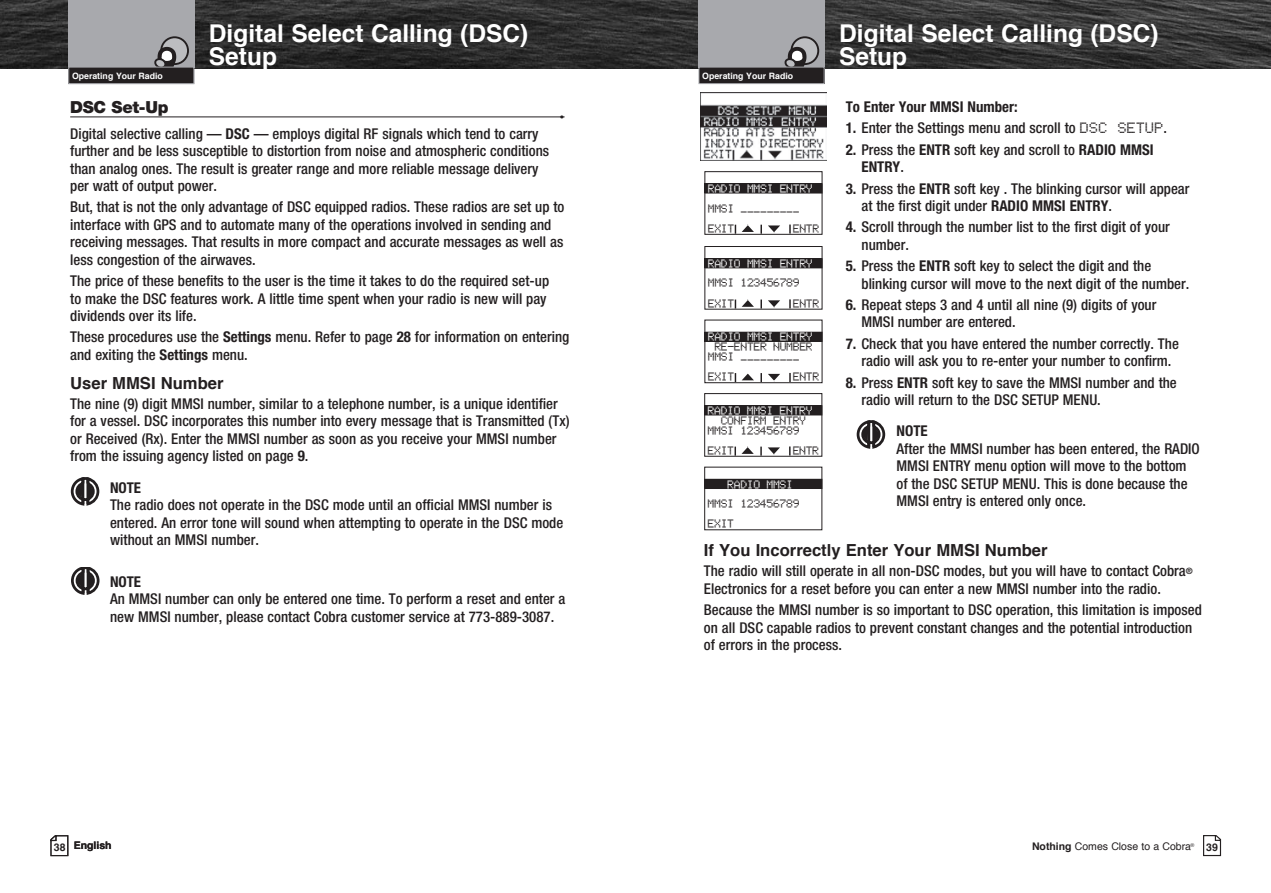
<style>
.page{position:relative;width:1271px;height:893px;background:#fff}
.page>*{position:absolute;margin:0;border:0;box-sizing:border-box;transform-origin:0 0}
.t1{font:700 24.5px/22.8px "Helvetica";color:#fff}
.Subhead_2{font:700 16.62px "Helvetica";color:#231f20}
.Subhead_1{font:900 16.62px "Helvetica Neue LT Std";letter-spacing:-.02em;color:#231f20}
.Body_Condensed{font:500 condensed 14.88px/17.5px "Helvetica Neue LT Std";color:#231f20}
.Note{font:500 condensed 14.88px/17.5px "Helvetica Neue LT Std";color:#231f20}
.Subhead_3{font:700 condensed 14.88px "Helvetica Neue LT Std";color:#231f20}
.Subhead_1-2{font:700 14px "Helvetica";color:#231f20}
.t2{font:10.67px/19.6px "Electronic Highway Sign";color:#fff}
.t3{font:10.67px/19.6px "Electronic Highway Sign";color:#231f20}
.t4{font:10.5px "Helvetica";color:#231f20}
.body{font:700 10.5px "Helvetica";color:#231f20}
.t5{font:700 8.75px "Helvetica";color:#fff}
.s1{font-weight:700}
.s2{font-family:"Bubbledot ICG Fine Positive";font-weight:400;font-stretch:normal;font-size:16.62px}
.s3{color:#231f20}
.s4{color:#fff}
</style>
<div class="page">
<svg style="left:50px;top:835px;width:19px;height:21px"></svg>
<svg style="left:635px;top:0;width:635px;height:68px;background:#383838"></svg>
<svg style="left:1203px;top:835px;width:18px;height:21px"></svg>
<img style="left:0;top:0;width:635px;height:68px">
<div style="left:68px;top:0;width:126px;height:68px;background:#a8a9ad"></div>
<svg style="left:161px;top:37px;width:27px;height:27px"></svg>
<div style="left:160px;top:36px;width:29px;height:29px;border:2px solid #231f20;border-radius:50%"></div>
<svg style="left:154px;top:47px;width:35px;height:20px"></svg>
<div style="left:69px;top:67px;width:125px;height:17px;background:#231f20"></div>
<div style="left:68px;top:67px;width:126px;height:17px;border:1px solid #a8a9ad"></div>
<div style="left:698px;top:0;width:126px;height:68px;background:#a8a9ad"></div>
<svg style="left:791px;top:37px;width:27px;height:27px"></svg>
<div style="left:790px;top:36px;width:29px;height:29px;border:2px solid #231f20;border-radius:50%"></div>
<svg style="left:784px;top:47px;width:22px;height:20px"></svg>
<div style="left:699px;top:67px;width:125px;height:17px;background:#231f20"></div>
<div style="left:698px;top:67px;width:126px;height:17px;border:1px solid #a8a9ad"></div>
<hr style="left:70px;top:116px;width:494px;height:1px;background:#231f20">
<svg style="left:71px;top:567px;width:29px;height:28px"></svg>
<img style="left:700px;top:93px;width:126px;height:67px">
<div style="left:704px;top:171px;width:118px;height:64px;border:1px solid #231f20"></div>
<svg style="left:760px;top:225px;width:2px;height:9px"></svg>
<div style="left:705px;top:184px;width:117px;height:9px;background:#231f20"></div>
<div style="left:704px;top:183px;width:118px;height:10px;border:1px solid #231f20"></div>
<svg style="left:768px;top:225px;width:12px;height:8px"></svg>
<svg style="left:734px;top:224px;width:20px;height:10px"></svg>
<div style="left:704px;top:246px;width:118px;height:63px;border:1px solid #231f20"></div>
<svg style="left:760px;top:299px;width:2px;height:9px"></svg>
<div style="left:705px;top:259px;width:117px;height:9px;background:#231f20"></div>
<div style="left:704px;top:258px;width:118px;height:10px;border:1px solid #231f20"></div>
<svg style="left:768px;top:300px;width:12px;height:8px"></svg>
<svg style="left:734px;top:299px;width:20px;height:9px"></svg>
<div style="left:704px;top:320px;width:118px;height:63px;border:1px solid #231f20"></div>
<svg style="left:760px;top:373px;width:2px;height:9px"></svg>
<div style="left:705px;top:332px;width:117px;height:9px;background:#231f20"></div>
<div style="left:704px;top:332px;width:118px;height:10px;border:1px solid #231f20"></div>
<svg style="left:768px;top:374px;width:12px;height:7px"></svg>
<svg style="left:734px;top:373px;width:20px;height:9px"></svg>
<div style="left:704px;top:393px;width:118px;height:63px;border:1px solid #231f20"></div>
<div style="left:704px;top:406px;width:118px;height:9px;background:#231f20"></div>
<div style="left:704px;top:405px;width:118px;height:10px;border:1px solid #231f20"></div>
<svg style="left:760px;top:446px;width:20px;height:9px"></svg>
<svg style="left:734px;top:446px;width:19px;height:9px"></svg>
<div style="left:704px;top:479px;width:118px;height:9px;background:#231f20"></div>
<div style="left:704px;top:479px;width:118px;height:10px;border:1px solid #231f20"></div>
<svg style="left:70px;top:478px;width:30px;height:28px"></svg>
<svg style="left:856px;top:421px;width:30px;height:28px"></svg>
<div style="left:55px;top:842px;width:11px;height:10px;background:#fff"></div>
<svg style="left:0;top:0;width:6px;height:6px"></svg>
<svg style="left:1264px;top:0;width:7px;height:6px"></svg>
<p class="t1" style="left:209px;top:23px;width:321px">Digital Select Calling (DSC)<br>Setup</p>
<p class="t5" style="left:72px;top:69px;width:92px">Operating Your Radio</p>
<p class="t5" style="left:702px;top:69px;width:92px">Operating Your Radio</p>
<p class="t5" style="left:72px;top:69px;width:53px">Introduction</p>
<p class="t1" style="left:839px;top:23px;width:321px">Digital Select Calling (DSC)<br>Setup</p>
<p class="Subhead_1" style="left:70px;top:98px;width:100px">DSC Set-Up</p>
<p class="Subhead_1-2" style="left:559px;top:105px;width:6px">•</p>
<p class="Body_Condensed" style="left:70px;top:124px;width:480px">Digital selective calling — <span class="s1">DSC</span> — employs digital RF signals which tend to carry further and be less susceptible to distortion from noise and atmospheric conditions than analog ones. The result is greater range and more reliable message delivery per watt of output power.</p>
<p class="Body_Condensed" style="left:70px;top:198px;width:496px">But, that is not the only advantage of DSC equipped radios. These radios are set up to interface with GPS and to automate many of the operations involved in sending and receiving messages. That results in more compact and accurate messages as well as less congestion of the airwaves.</p>
<p class="Body_Condensed" style="left:70px;top:272px;width:480px">The price of these benefits to the user is the time it takes to do the required set-up to make the DSC features work. A little time spent when your radio is new will pay dividends over its life.</p>
<p class="Body_Condensed" style="left:70px;top:328px;width:501px">These procedures use the <span class="s1">Settings</span> menu. Refer to page <span class="s1">28</span> for information on entering and exiting the <span class="s1">Settings</span> menu.</p>
<p class="Subhead_2" style="left:70px;top:369px;width:155px">User MMSI Number</p>
<p class="Body_Condensed" style="left:70px;top:394px;width:501px">The nine (9) digit MMSI number, similar to a telephone number, is a unique identifier for a vessel. DSC incorporates this number into every message that is Transmitted (Tx) or Received (Rx). Enter the MMSI number as soon as you receive your MMSI number from the issuing agency listed on page <span class="s1">9</span>.</p>
<p class="Note" style="left:110px;top:478px;width:455px"><span class="s1">NOTE<br></span>The radio does not operate in the DSC mode until an official MMSI number is entered. An error tone will sound when attempting to operate in the DSC mode without an MMSI number.</p>
<p class="Note" style="left:110px;top:572px;width:457px"><span class="s1">NOTE<br></span>An MMSI number can only be entered one time. To perform a reset and enter a new MMSI number, please contact Cobra customer service at 773-889-3087.</p>
<p class="Subhead_3" style="left:845px;top:98px;width:173px">To Enter Your MMSI Number:</p>
<p class="Body_Condensed" style="left:845px;top:119px;width:323px"><span class="s1">1.</span> Enter the Settings menu and scroll to <span class="s2">DSC SETUP</span>.</p>
<p class="Body_Condensed" style="left:861px;top:140px;width:294px;text-indent:-16px"><span class="s1">2.</span> Press the <span class="s1">ENTR</span> soft key and scroll to <span class="s1">RADIO MMSI<br>ENTRY</span>.</p>
<p class="Body_Condensed" style="left:861px;top:179px;width:329px;text-indent:-16px"><span class="s1">3.</span> Press the <span class="s1">ENTR</span> soft key . The blinking cursor will appear at the first digit under <span class="s1">RADIO MMSI ENTRY</span>.</p>
<p class="Body_Condensed" style="left:861px;top:218px;width:310px;text-indent:-16px"><span class="s1">4.</span> Scroll through the number list to the first digit of your number.</p>
<p class="Body_Condensed" style="left:861px;top:257px;width:329px;text-indent:-16px"><span class="s1">5.</span> Press the <span class="s1">ENTR</span> soft key to select the digit and the blinking cursor will move to the next digit of the number.</p>
<p class="Body_Condensed" style="left:861px;top:296px;width:296px;text-indent:-16px"><span class="s1">6.</span> Repeat steps 3 and 4 until all nine (9) digits of your<br>MMSI number are entered.</p>
<p class="Body_Condensed" style="left:845px;top:334px;width:335px;text-align:center"><span class="s1">7.</span> Check that you have entered the number correctly. The radio will ask you to re-enter your number to confirm.</p>
<p class="Body_Condensed" style="left:861px;top:373px;width:317px;text-indent:-16px"><span class="s1">8.</span> Press <span class="s1">ENTR</span> soft key to save the MMSI number and the radio will return to the DSC SETUP MENU.</p>
<p class="Note" style="left:896px;top:422px;width:305px"><span class="s1">NOTE<br></span>After the MMSI number has been entered, the RADIO MMSI ENTRY menu option will move to the bottom of the DSC SETUP MENU. This is done because the MMSI entry is entered only once.</p>
<p class="Subhead_2" style="left:704px;top:537px;width:345px">If You Incorrectly Enter Your MMSI Number</p>
<p class="Body_Condensed" style="left:704px;top:562px;width:490px">The radio will still operate in all non-DSC modes, but you will have to contact Cobra<sup>®<br></sup>Electronics for a reset before you can enter a new MMSI number into the radio.</p>
<p class="Body_Condensed" style="left:704px;top:601px;width:499px">Because the MMSI number is so important to DSC operation, this limitation is imposed on all DSC capable radios to prevent constant changes and the potential introduction of errors in the process.</p>
<p class="t2" style="left:708px;top:179px;width:106px">RADIO MMSI ENTRY<br><span class="s3">MMSI _________</span></p>
<p class="t3" style="left:708px;top:219px;width:28px">EXIT</p>
<p class="t3" style="left:793px;top:219px;width:28px">ENTR</p>
<p class="t2" style="left:708px;top:254px;width:106px">RADIO MMSI ENTRY<br><span class="s3">MMSI 123456789</span></p>
<p class="t3" style="left:708px;top:294px;width:28px">EXIT</p>
<p class="t3" style="left:793px;top:294px;width:28px">ENTR</p>
<p class="t2" style="left:708px;top:328px;width:106px">RADIO MMSI ENTRY<br><span class="s3">MMSI _________</span></p>
<p class="t3" style="left:714px;top:338px;width:100px">RE-ENTER NUMBER</p>
<p class="t3" style="left:708px;top:368px;width:28px">EXIT</p>
<p class="t3" style="left:793px;top:368px;width:28px">ENTR</p>
<p class="t2" style="left:707px;top:401px;width:106px">RADIO MMSI ENTRY<br><span class="s3">MMSI 123456789</span></p>
<p class="t3" style="left:720px;top:411px;width:87px">CONFIRM ENTRY</p>
<p class="t3" style="left:707px;top:441px;width:28px">EXIT</p>
<p class="t3" style="left:792px;top:441px;width:28px">ENTR</p>
<p class="t3" style="left:707px;top:475px;width:93px;text-indent:20px"><span class="s4">RADIO MMSI<br></span>MMSI 123456789</p>
<p class="t3" style="left:707px;top:515px;width:28px">EXIT</p>
<p class="body" style="left:56px;top:838px;width:7px">#</p>
<p class="body" style="left:54px;top:839px;width:13px">38</p>
<p class="body" style="left:74px;top:837px;width:39px">English</p>
<p class="body" style="left:1206px;top:838px;width:13px">39</p>
<p class="t4" style="left:1032px;top:838px;width:164px"><span class="s1">Nothing</span> Comes Close to a Cobra<sup>®</sup></p>
</div>
